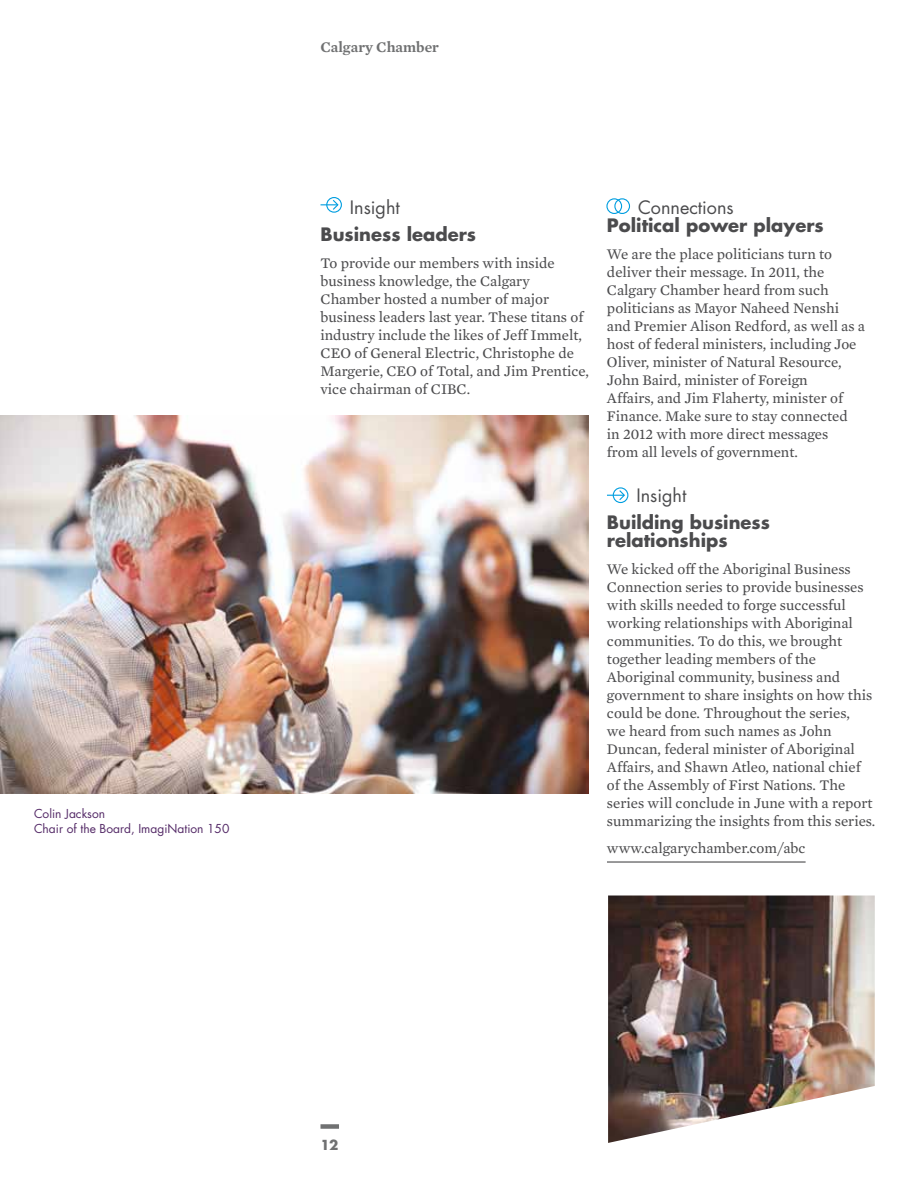
<style>
.page{position:relative;width:918px;height:1188px;background:#fff}
.page>*{position:absolute;margin:0;border:0;box-sizing:border-box;transform-origin:0 0}
.t1{font:700 18px/18px "Futura Std";color:#4b4b4d}
.t2{font:18px "Futura Std";color:#4b4b4d}
.t3{font:15px/18px "Mercury Text G2 Roman";color:#4b4b4d}
.t4{font:600 15px "Mercury Text G2";color:#707172}
.t5{font:700 13.5px "Futura Std";color:#707172}
.t6{font:12px/15px "Futura Std";color:#542a67}
</style>
<div class="page">
<div style="left:321px;top:1124px;width:18px;height:5px;background:#707172"></div>
<div style="left:326px;top:197px;width:16px;height:16px;border:1px solid #009ee0;border-radius:50%"></div>
<svg style="left:321px;top:199px;width:18px;height:12px"></svg>
<hr style="left:607px;top:861px;width:199px;height:2px;background:#4b4b4d">
<div style="left:606px;top:198px;width:16px;height:16px;border:1px solid #009ee0;border-radius:50%"></div>
<div style="left:614px;top:198px;width:16px;height:16px;border:1px solid #009ee0;border-radius:50%"></div>
<div style="left:613px;top:487px;width:15px;height:16px;border:1px solid #009ee0;border-radius:50%"></div>
<svg style="left:607px;top:489px;width:19px;height:12px"></svg>
<img style="left:0;top:416px;width:589px;height:378px">
<img style="left:608px;top:896px;width:267px;height:247px">
<p class="t6" style="left:34px;top:806px;width:197px">Colin Jackson<br>Chair of the Board, ImagiNation 150</p>
<p class="t4" style="left:321px;top:38px;width:120px">Calgary Chamber</p>
<p class="t2" style="left:350px;top:196px;width:51px">Insight</p>
<p class="t1" style="left:321px;top:225px;width:157px">Business leaders</p>
<p class="t3" style="left:321px;top:254px;width:270px">To provide our members with inside business knowledge, the Calgary Chamber hosted a number of major business leaders last year. These titans of industry include the likes of Jeff Immelt, CEO of General Electric, Christophe de Margerie, CEO of Total, and Jim Prentice, vice chairman of CIBC.</p>
<p class="t2" style="left:638px;top:196px;width:97px">Connections</p>
<p class="t1" style="left:607px;top:216px;width:218px">Political power players</p>
<p class="t3" style="left:607px;top:245px;width:260px">We are the place politicians turn to deliver their message. In 2011, the Calgary Chamber heard from such politicians as Mayor Naheed Nenshi and Premier Alison Redford, as well as a host of federal ministers, including Joe Oliver, minister of Natural Resource, John Baird, minister of Foreign<br>Affairs, and Jim Flaherty, minister of Finance. Make sure to stay connected<br>in 2012 with more direct messages<br>from all levels of government.</p>
<p class="t2" style="left:636px;top:484px;width:51px">Insight</p>
<p class="t1" style="left:607px;top:513px;width:165px">Building business relationships</p>
<p class="t3" style="left:607px;top:560px;width:270px">We kicked off the Aboriginal Business Connection series to provide businesses with skills needed to forge successful working relationships with Aboriginal communities. To do this, we brought together leading members of the Aboriginal community, business and government to share insights on how this could be done. Throughout the series,<br>we heard from such names as John Duncan, federal minister of Aboriginal Affairs, and Shawn Atleo, national chief of the Assembly of First Nations. The series will conclude in June with a report summarizing the insights from this series.</p>
<p class="t3" style="left:607px;top:839px;width:200px">www.calgarychamber.com/abc</p>
<p class="t5" style="left:321px;top:1136px;width:19px">12</p>
</div>
